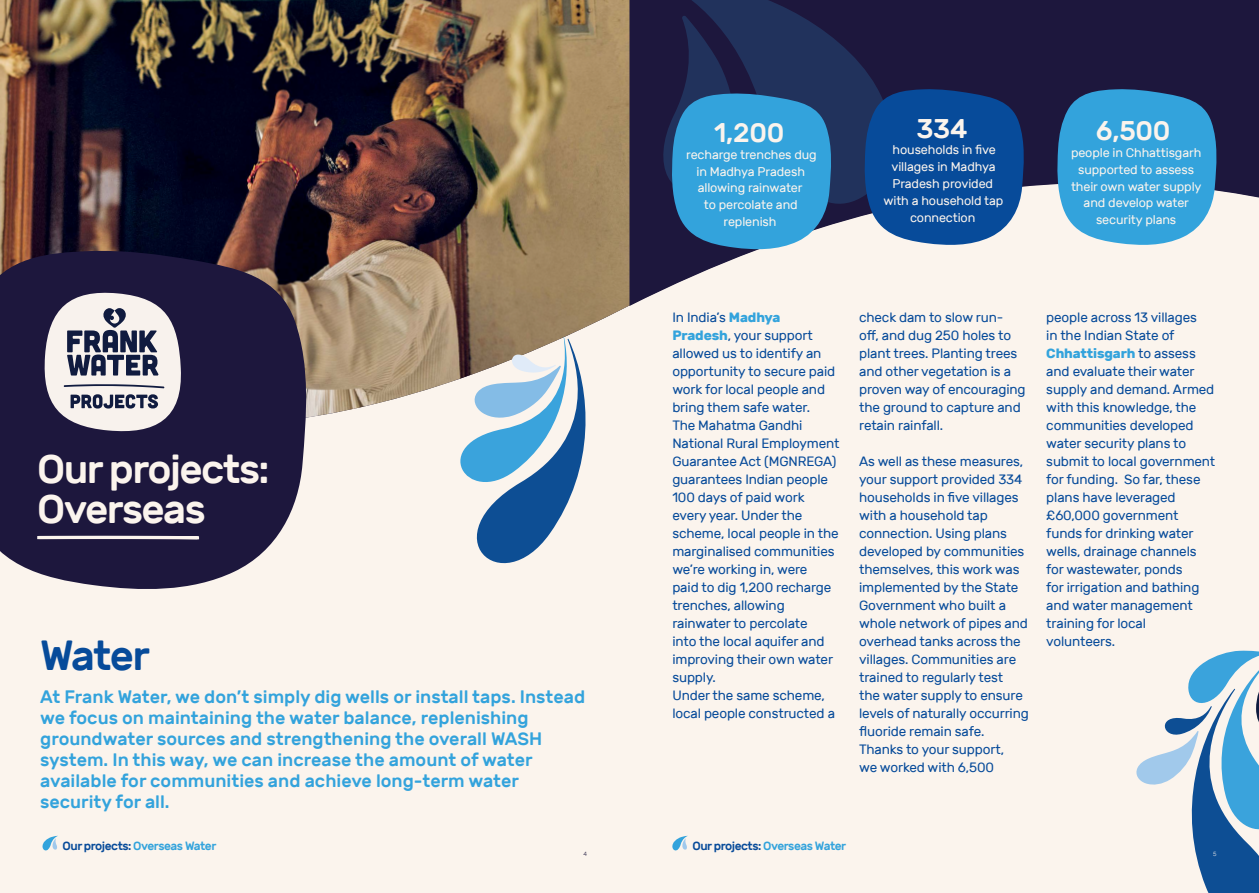
<style>
.page{position:relative;width:1259px;height:893px;background:#fbf4ed}
.page>*{position:absolute;margin:0;border:0;box-sizing:border-box;transform-origin:0 0}
.t1{font:500 42px "Rubik";letter-spacing:-.04em;color:#074b9a}
.t2{font:500 40.5px/40.5px "Rubik";letter-spacing:-.04em;color:#fbf4ed}
.t3{font:500 27px "Rubik";letter-spacing:-.01em;color:#fbf4ed}
.t4{font:500 18px/21px "Rubik";color:#33a3dc}
.t5{font:13.5px/18px "Rubik";letter-spacing:-.01em;color:#074b9a}
.t6{font:12.6px/16.8px "Rubik";letter-spacing:-.01em;color:#fbf4ed;text-align:center}
.t7{font:500 12px "Rubik";letter-spacing:-.04em;color:#33a3dc}
.t8{font:300 6px "Rubik";color:#1d173d}
.t9{font:300 6px "Rubik";color:#fbf4ed}
.s1{font-weight:700;color:#33a3dc}
.s2{color:#074b9a}
</style>
<div class="page">
<img style="left:0;top:0;width:629px;height:417px">
<svg style="left:629px;top:0;width:630px;height:306px"></svg>
<div style="left:1071px;top:0;width:188px;height:70px;background:#1d173d"></div>
<svg style="left:672px;top:836px;width:16px;height:15px"></svg>
<svg style="left:42px;top:836px;width:16px;height:15px"></svg>
<svg style="left:652px;top:0;width:250px;height:205px;background:#1e244c"></svg>
<svg style="left:864px;top:89px;width:162px;height:157px;background:#1b5499"></svg>
<svg style="left:0;top:250px;width:311px;height:339px;background:#322b4b"></svg>
<svg style="left:450px;top:337px;width:148px;height:227px"></svg>
<svg style="left:1056px;top:89px;width:162px;height:157px;background:#429fd1"></svg>
<svg style="left:648px;top:15px;width:185px;height:236px;background:#2c6696"></svg>
<svg style="left:1136px;top:650px;width:123px;height:243px"></svg>
<svg style="left:43px;top:292px;width:140px;height:140px"></svg>
<svg style="left:35px;top:534px;width:166px;height:7px"></svg>
<p class="t2" style="left:37px;top:449px;width:234px">Our projects:<br>Overseas</p>
<p class="t1" style="left:40px;top:631px;width:111px">Water</p>
<p class="t4" style="left:40px;top:686px;width:546px">At Frank Water, we don’t simply dig wells or install taps. Instead we focus on maintaining the water balance, replenishing groundwater sources and strengthening the overall WASH system. In this way, we can increase the amount of water available for communities and achieve long-term water security for all.</p>
<p class="t3" style="left:714px;top:117px;width:72px">1,200</p>
<p class="t6" style="left:686px;top:146px;width:132px">recharge trenches dug in Madhya Pradesh allowing rainwater<br>to percolate and replenish</p>
<p class="t3" style="left:916px;top:113px;width:53px">334</p>
<p class="t6" style="left:883px;top:142px;width:121px">households in five villages in Madhya<br>Pradesh provided with a household tap connection</p>
<p class="t3" style="left:1096px;top:116px;width:76px">6,500</p>
<p class="t6" style="left:1071px;top:145px;width:132px">people in Chhattisgarh supported to assess their own water supply and develop water security plans</p>
<p class="t5" style="left:672px;top:309px;width:169px">In India’s <span class="s1">Madhya<br>Pradesh</span>, your support allowed us to identify an opportunity to secure paid work for local people and bring them safe water.<br>The Mahatma Gandhi<br>National Rural Employment<br>Guarantee Act (MGNREGA) guarantees Indian people<br>100 days of paid work every year. Under the scheme, local people in the marginalised communities we’re working in, were<br>paid to dig 1,200 recharge trenches, allowing rainwater to percolate<br>into the local aquifer and improving their own water supply.</p>
<p class="t5" style="left:672px;top:687px;width:164px">Under the same scheme, local people constructed a</p>
<p class="t5" style="left:859px;top:309px;width:168px">check dam to slow run&shy;off, and dug 250 holes to plant trees. Planting trees and other vegetation is a proven way of encouraging the ground to capture and retain rainfall.</p>
<p class="t5" style="left:859px;top:453px;width:171px">As well as these measures, your support provided 334 households in five villages with a household tap connection. Using plans developed by communities themselves, this work was implemented by the State<br>Government who built a whole network of pipes and overhead tanks across the villages. Communities are trained to regularly test<br>the water supply to ensure levels of naturally occurring fluoride remain safe.</p>
<p class="t5" style="left:859px;top:741px;width:146px">Thanks to your support, we worked with 6,500</p>
<p class="t5" style="left:1046px;top:309px;width:170px">people across 13 villages<br>in the Indian State of<br><span class="s1">Chhattisgarh</span> to assess and evaluate their water supply and demand. Armed with this knowledge, the communities developed water security plans to submit to local government for funding. So far, these plans have leveraged £60,000 government funds for drinking water wells, drainage channels for wastewater, ponds<br>for irrigation and bathing and water management training for local volunteers.</p>
<p class="t7" style="left:63px;top:839px;width:155px"><span class="s2">Our projects:</span> Overseas Water</p>
<p class="t7" style="left:692px;top:839px;width:155px"><span class="s2">Our projects:</span> Overseas Water</p>
<p class="t8" style="left:583px;top:851px;width:5px">4</p>
<p class="t9" style="left:1213px;top:851px;width:5px">5</p>
</div>
